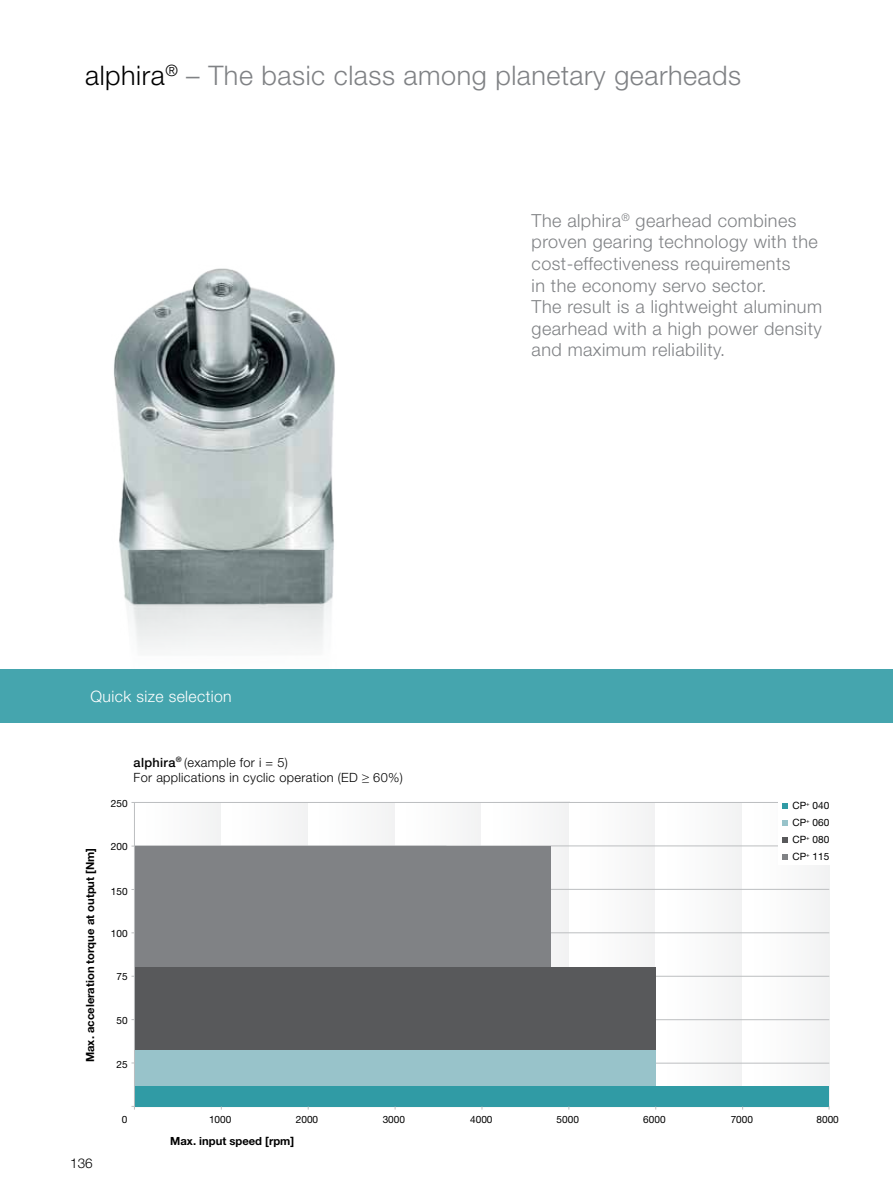
<style>
.page{position:relative;width:893px;height:1191px;background:#fff}
.page>*{position:absolute;margin:0;border:0;box-sizing:border-box;transform-origin:0 0}
.t1{font:300 27px "Helvetica Neue LT";letter-spacing:.02em;color:#808285}
.t2{font:300 18px/21.6px "Helvetica Neue LT";letter-spacing:.025em;color:#808285}
.t3{font:300 15.75px "Helvetica Neue LT";letter-spacing:.025em;color:#fff}
.t4{font:300 13.5px "Helvetica Neue LT";color:#000}
.t5{font:300 12.75px/15.3px "Helvetica Neue LT";letter-spacing:.025em;color:#000}
.t6{font:700 11.25px "Helvetica Neue LT";color:#000}
.t7{font:10.05px/17px "Helvetica Neue LT";color:#000;text-align:justify}
.s1{color:#000}
.s2{font-weight:500}
.s3{font-stretch:condensed}
</style>
<div class="page">
<div style="left:0;top:669px;width:893px;height:53px;background:#45a5ae"></div>
<div style="left:134px;top:802px;width:87px;height:304px;background:#fafafa"></div>
<div style="left:221px;top:802px;width:87px;height:304px;background:#fafafa"></div>
<div style="left:308px;top:802px;width:88px;height:304px;background:#fafafa"></div>
<div style="left:395px;top:802px;width:87px;height:304px;background:#fafafa"></div>
<div style="left:482px;top:802px;width:87px;height:304px;background:#f5f6f6"></div>
<div style="left:569px;top:802px;width:87px;height:304px;background:#fafafa"></div>
<div style="left:656px;top:802px;width:87px;height:304px;background:#fafafa"></div>
<div style="left:743px;top:802px;width:86px;height:304px;background:#fafafb"></div>
<hr style="left:131px;top:1106px;width:315px;height:1px;background:#bcbec0">
<hr style="left:131px;top:1062px;width:315px;height:1px;background:#bcbec0">
<hr style="left:131px;top:976px;width:315px;height:1px;background:#bcbec0">
<hr style="left:131px;top:1019px;width:315px;height:1px;background:#bcbec0">
<hr style="left:131px;top:932px;width:315px;height:1px;background:#bcbec0">
<hr style="left:131px;top:846px;width:315px;height:1px;background:#bcbec0">
<hr style="left:131px;top:889px;width:315px;height:1px;background:#bcbec0">
<hr style="left:131px;top:802px;width:698px;height:1px;background:#bcbec0">
<hr style="left:134px;top:845px;width:695px;height:1px;background:#bcbec0">
<hr style="left:134px;top:889px;width:695px;height:1px;background:#bcbec0">
<hr style="left:134px;top:932px;width:695px;height:1px;background:#bcbec0">
<hr style="left:134px;top:976px;width:695px;height:1px;background:#bcbec0">
<hr style="left:134px;top:1019px;width:695px;height:1px;background:#bcbec0">
<hr style="left:134px;top:1063px;width:695px;height:1px;background:#bcbec0">
<hr style="left:134px;top:1106px;width:695px;height:1px;background:#bcbec0">
<div style="left:134px;top:846px;width:417px;height:259px;background:#808285"></div>
<div style="left:134px;top:967px;width:522px;height:138px;background:#58595b"></div>
<div style="left:134px;top:1050px;width:522px;height:55px;background:#98c3ca"></div>
<div style="left:134px;top:1086px;width:695px;height:20px;background:#309ba5"></div>
<hr style="left:134px;top:802px;width:1px;height:305px;background:#bcbec0">
<div style="left:778px;top:796px;width:51px;height:68px;background:#fff"></div>
<svg style="left:782px;top:803px;width:5px;height:5px"></svg>
<svg style="left:782px;top:820px;width:5px;height:5px"></svg>
<svg style="left:782px;top:837px;width:5px;height:5px"></svg>
<svg style="left:782px;top:854px;width:5px;height:5px"></svg>
<img style="left:114px;top:268px;width:221px;height:381px">
<h1 class="t1" style="left:85px;top:59px;width:658px"><span class="s1">alphira</span><sup>®</sup> – The basic class among planetary gearheads</h1>
<p class="t2" style="left:531px;top:209px;width:292px">The alphira<sup>®</sup> gearhead combines proven gearing technology with the cost-effectiveness requirements<br>in the economy servo sector.<br>The result is a lightweight aluminum gearhead with a high power density and maximum reliability.</p>
<p class="t3" style="left:91px;top:687px;width:143px">Quick size selection</p>
<p class="t6" style="left:83px;top:1062px;width:216px;rotate:-90deg">Max. acceleration torque at output [Nm]</p>
<p class="t5" style="left:134px;top:754px;width:271px"><span class="s2">alphira</span><sup>®</sup> (example for i = 5)<br>For applications in cyclic operation (ED <span class="s3">≥</span> 60%)</p>
<p class="t7" style="left:111px;top:794px;width:18px">250</p>
<p class="t7" style="left:111px;top:838px;width:18px">200</p>
<p class="t7" style="left:111px;top:882px;width:18px">150</p>
<p class="t7" style="left:111px;top:924px;width:18px">100</p>
<p class="t7" style="left:116px;top:968px;width:13px">75</p>
<p class="t7" style="left:116px;top:1011px;width:13px">50</p>
<p class="t7" style="left:116px;top:1055px;width:13px">25</p>
<p class="t7" style="left:792px;top:797px;width:38px">CP<sup>+</sup> 040<br>CP<sup>+</sup> 060<br>CP<sup>+</sup> 080<br>CP<sup>+</sup> 115</p>
<p class="t7" style="left:122px;top:1111px;width:7px">0</p>
<p class="t7" style="left:209px;top:1111px;width:24px">1000</p>
<p class="t7" style="left:296px;top:1111px;width:24px">2000</p>
<p class="t7" style="left:383px;top:1111px;width:24px">3000</p>
<p class="t7" style="left:470px;top:1111px;width:24px">4000</p>
<p class="t7" style="left:557px;top:1111px;width:24px">5000</p>
<p class="t7" style="left:643px;top:1111px;width:24px">6000</p>
<p class="t7" style="left:731px;top:1111px;width:24px">7000</p>
<p class="t7" style="left:816px;top:1111px;width:24px">8000</p>
<p class="t4" style="left:70px;top:1154px;width:24px">136</p>
<p class="t6" style="left:170px;top:1134px;width:125px">Max. input speed [rpm]</p>
</div>
